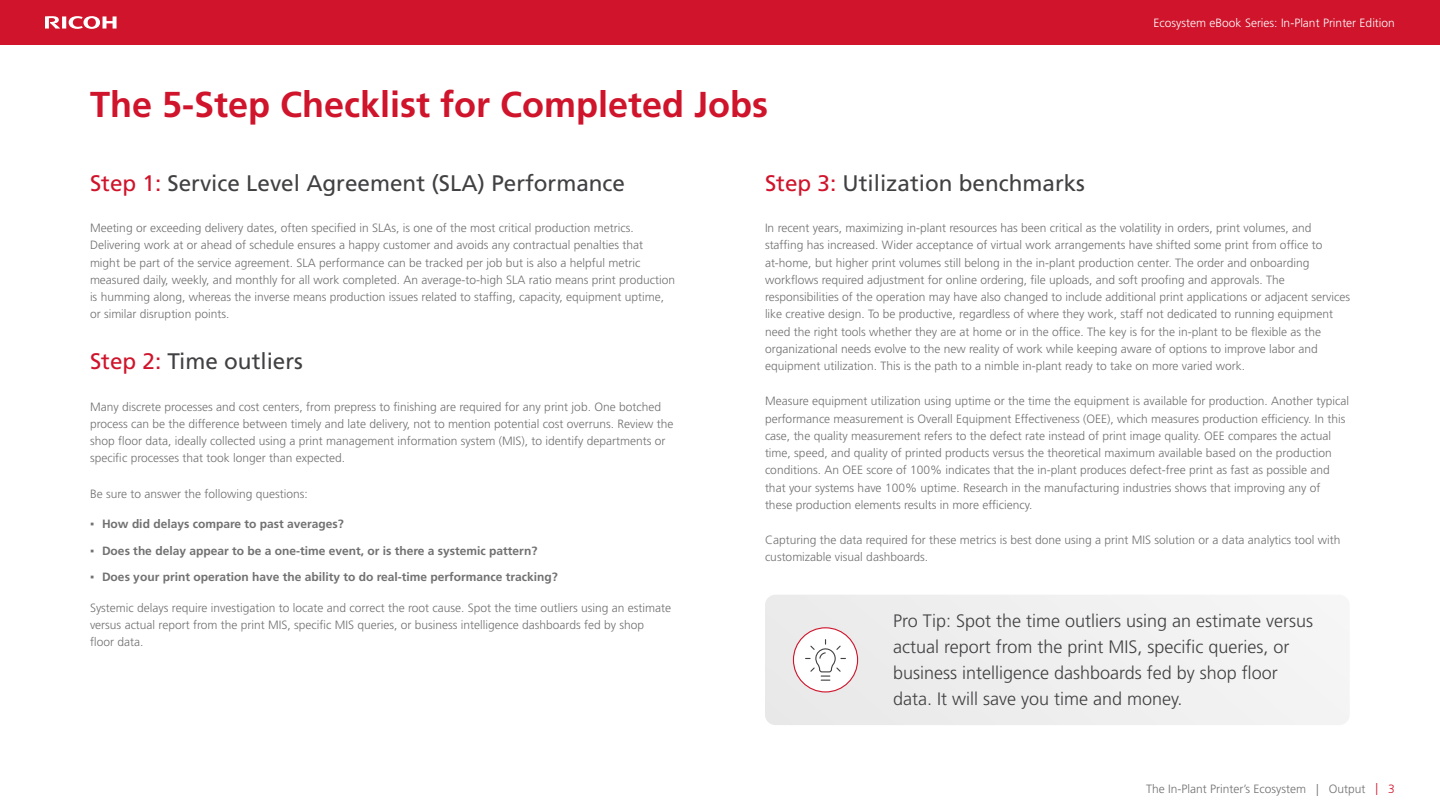
<style>
.page{position:relative;width:1440px;height:810px;background:#fff}
.page>*{position:absolute;margin:0;border:0;box-sizing:border-box;transform-origin:0 0}
.t1{font:700 36px "Frutiger LT Std";color:#cf142b}
.t2{font:22.5px "Frutiger LT Std";color:#414143}
.t3{font:300 18px/26.2px "Frutiger LT Std";color:#414143}
.t4{font:300 12px/17.2px "Frutiger LT Std";color:#717171}
.t5{font:700 12px "Frutiger LT Std";color:#717171}
.t6{font:300 12px "Frutiger LT Std";color:#fff}
.s1{color:#cf142b}
.s2{font-family:"Arial Narrow";font-weight:400}
</style>
<div class="page">
<div style="left:765px;top:595px;width:585px;height:130px;background:#efefef;border-radius:10px"></div>
<div style="left:793px;top:628px;width:65px;height:64px;background:#fff;border-radius:50%"></div>
<div style="left:793px;top:627px;width:65px;height:66px;border:1px solid #cf142b;border-radius:50%"></div>
<svg style="left:805px;top:639px;width:41px;height:42px"></svg>
<div style="left:0;top:0;width:1440px;height:45px;background:#cf142b"></div>
<svg style="left:45px;top:16px;width:72px;height:13px"></svg>
<h1 class="t1" style="left:90px;top:83px;width:680px">The 5-Step Checklist for Completed Jobs</h1>
<p class="t6" style="left:1154px;top:16px;width:243px">Ecosystem eBook Series: In-Plant Printer Edition</p>
<h2 class="t2" style="left:90px;top:170px;width:537px"><span class="s1">Step 1:</span> Service Level Agreement (SLA) Performance</h2>
<p class="t4" style="left:90px;top:220px;width:587px">Meeting or exceeding delivery dates, often specified in SLAs, is one of the most critical production metrics.<br>Delivering work at or ahead of schedule ensures a happy customer and avoids any contractual penalties that might be part of the service agreement. SLA performance can be tracked per job but is also a helpful metric measured daily, weekly, and monthly for all work completed. An average-to-high SLA ratio means print production is humming along, whereas the inverse means production issues related to staffing, capacity, equipment uptime, or similar disruption points.</p>
<h2 class="t2" style="left:90px;top:348px;width:215px"><span class="s1">Step 2:</span> Time outliers</h2>
<p class="t4" style="left:90px;top:398px;width:585px">Many discrete processes and cost centers, from prepress to finishing are required for any print job. One botched process can be the difference between timely and late delivery, not to mention potential cost overruns. Review the shop floor data, ideally collected using a print management information system (MIS), to identify departments or specific processes that took longer than expected.</p>
<p class="t4" style="left:90px;top:485px;width:219px">Be sure to answer the following questions:</p>
<p class="t5" style="left:90px;top:517px;width:255px"><span class="s2">▪</span> How did delays compare to past averages?</p>
<p class="t5" style="left:90px;top:543px;width:449px"><span class="s2">▪</span> Does the delay appear to be a one-time event, or is there a systemic pattern?</p>
<p class="t5" style="left:90px;top:570px;width:469px"><span class="s2">▪</span> Does your print operation have the ability to do real-time performance tracking?</p>
<p class="t4" style="left:90px;top:599px;width:583px">Systemic delays require investigation to locate and correct the root cause. Spot the time outliers using an estimate versus actual report from the print MIS, specific MIS queries, or business intelligence dashboards fed by shop<br>floor data.</p>
<h2 class="t2" style="left:765px;top:170px;width:322px"><span class="s1">Step 3:</span> Utilization benchmarks</h2>
<p class="t4" style="left:765px;top:220px;width:587px">In recent years, maximizing in-plant resources has been critical as the volatility in orders, print volumes, and staffing has increased. Wider acceptance of virtual work arrangements have shifted some print from office to at-home, but higher print volumes still belong in the in-plant production center. The order and onboarding workflows required adjustment for online ordering, file uploads, and soft proofing and approvals. The responsibilities of the operation may have also changed to include additional print applications or adjacent services like creative design. To be productive, regardless of where they work, staff not dedicated to running equipment need the right tools whether they are at home or in the office. The key is for the in-plant to be flexible as the organizational needs evolve to the new reality of work while keeping aware of options to improve labor and equipment utilization. This is the path to a nimble in-plant ready to take on more varied work.</p>
<p class="t4" style="left:765px;top:393px;width:586px">Measure equipment utilization using uptime or the time the equipment is available for production. Another typical performance measurement is Overall Equipment Effectiveness (OEE), which measures production efficiency. In this case, the quality measurement refers to the defect rate instead of print image quality. OEE compares the actual time, speed, and quality of printed products versus the theoretical maximum available based on the production conditions. An OEE score of 100% indicates that the in-plant produces defect-free print as fast as possible and that your systems have 100% uptime. Research in the manufacturing industries shows that improving any of these production elements results in more efficiency.</p>
<p class="t4" style="left:765px;top:531px;width:577px">Capturing the data required for these metrics is best done using a print MIS solution or a data analytics tool with customizable visual dashboards.</p>
<h3 class="t3" style="left:893px;top:608px;width:422px">Pro Tip: Spot the time outliers using an estimate versus actual report from the print MIS, specific queries, or business intelligence dashboards fed by shop floor data. It will save you time and money.</h3>
<p class="t4" style="left:1146px;top:781px;width:250px">The In-Plant Printer’s Ecosystem | Output <span class="s1">| 3</span></p>
</div>
